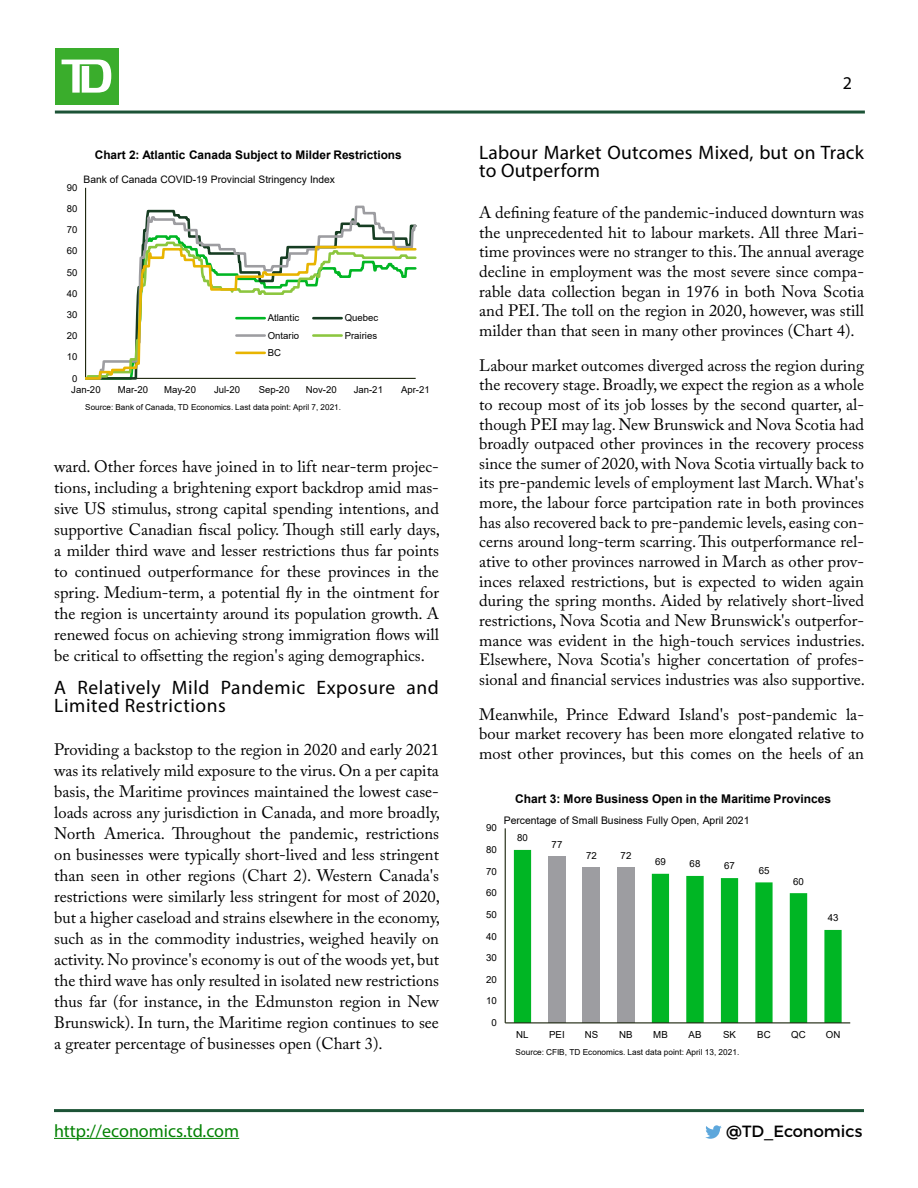
<style>
.page{position:relative;width:918px;height:1188px;background:#fff}
.page>*{position:absolute;margin:0;border:0;box-sizing:border-box;transform-origin:0 0}
.Subtitle{font:19.5px/18px "Myriad Pro";letter-spacing:.025em;color:#000}
.t1{font:18px "Myriad Pro";color:#038203}
.t2{font:18px "Myriad Pro";color:#000}
.Paragraph{font:16.5px/19.6px "Adobe Caslon Pro";color:#000;text-align:justify}
.t3{font:16.2px "Montserrat";color:#000}
.t4{font:700 12px "Arial";color:#000}
.t5{font:700 11.85px "Arial";color:#000}
.t6{font:10.35px "Arial";letter-spacing:-.005em;color:#000}
.t7{font:10.2px "Arial";letter-spacing:-.005em;color:#000}
.t8{font:9.75px "Arial";color:#000}
.t9{font:9.6px "Arial";color:#000}
.t10{font:8.25px "Arial";letter-spacing:.005em;color:#000}
.t11{font:8.1px "Arial";letter-spacing:.01em;color:#000}
</style>
<div class="page">
<hr style="left:55px;top:111px;width:810px;height:3px;background:#1c5336">
<div style="left:55px;top:48px;width:63px;height:57px;background:#3aad2c"></div>
<svg style="left:62px;top:60px;width:49px;height:33px"></svg>
<svg style="left:705px;top:1125px;width:17px;height:14px"></svg>
<hr style="left:54px;top:1138px;width:185px;height:1px;background:#038203">
<hr style="left:54px;top:1109px;width:810px;height:3px;background:#1c5336">
<hr style="left:85px;top:188px;width:1px;height:190px;background:#1a230b">
<svg style="left:86px;top:197px;width:331px;height:43px"></svg>
<svg style="left:86px;top:240px;width:328px;height:5px"></svg>
<svg style="left:86px;top:245px;width:331px;height:134px"></svg>
<hr style="left:236px;top:317px;width:29px;height:2px;background:#00b624">
<hr style="left:313px;top:317px;width:29px;height:2px;background:#163d22">
<hr style="left:236px;top:334px;width:29px;height:3px;background:#9d9da1">
<hr style="left:313px;top:334px;width:29px;height:3px;background:#8cc63f">
<hr style="left:236px;top:352px;width:29px;height:2px;background:#e8b400">
<svg style="left:514px;top:850px;width:328px;height:172px"></svg>
<hr style="left:505px;top:828px;width:1px;height:195px;background:#1a230b">
<hr style="left:505px;top:1022px;width:345px;height:1px;background:#1a230b">
<p class="t5" style="left:95px;top:147px;width:308px">Chart 2: Atlantic Canada Subject to Milder Restrictions</p>
<p class="t7" style="left:83px;top:173px;width:253px">Bank of Canada COVID-19 Provincial Stringency Index</p>
<p class="t9" style="left:67px;top:181px;width:12px">90</p>
<p class="t9" style="left:67px;top:202px;width:12px">80</p>
<p class="t9" style="left:67px;top:223px;width:12px">70</p>
<p class="t9" style="left:67px;top:244px;width:12px">60</p>
<p class="t9" style="left:67px;top:266px;width:12px">50</p>
<p class="t9" style="left:67px;top:287px;width:12px">40</p>
<p class="t9" style="left:67px;top:308px;width:12px">30</p>
<p class="t9" style="left:67px;top:329px;width:12px">20</p>
<p class="t9" style="left:67px;top:350px;width:12px">10</p>
<p class="t9" style="left:72px;top:372px;width:7px">0</p>
<p class="t9" style="left:268px;top:311px;width:33px">Atlantic</p>
<p class="t9" style="left:345px;top:311px;width:35px">Quebec</p>
<p class="t9" style="left:268px;top:329px;width:33px">Ontario</p>
<p class="t9" style="left:345px;top:329px;width:34px">Prairies</p>
<p class="t9" style="left:268px;top:346px;width:15px">BC</p>
<p class="t9" style="left:71px;top:383px;width:31px">Jan-20</p>
<p class="t9" style="left:118px;top:383px;width:32px">Mar-20</p>
<p class="t9" style="left:164px;top:383px;width:34px">May-20</p>
<p class="t9" style="left:214px;top:383px;width:28px">Jul-20</p>
<p class="t9" style="left:259px;top:383px;width:32px">Sep-20</p>
<p class="t9" style="left:306px;top:383px;width:32px">Nov-20</p>
<p class="t9" style="left:354px;top:383px;width:31px">Jan-21</p>
<p class="t9" style="left:401px;top:383px;width:30px">Apr-21</p>
<p class="t11" style="left:85px;top:402px;width:257px">Source: Bank of Canada, TD Economics. Last data point: April 7, 2021.</p>
<p class="Paragraph" style="left:54px;top:456px;width:387px;line-height:21px">ward. Other forces have joined in to lift near-term projec&shy;tions, including a brightening export backdrop amid mas&shy;sive US stimulus, strong capital spending intentions, and supportive Canadian fiscal policy. Though still early days, a milder third wave and lesser restrictions thus far points to continued outperformance for these provinces in the spring. Medium-term, a potential fly in the ointment for the region is uncertainty around its population growth. A renewed focus on achieving strong immigration flows will be critical to offsetting the region's aging demographics.</p>
<p class="Subtitle" style="left:54px;top:678px;width:386px">A Relatively Mild Pandemic Exposure and<br>Limited Restrictions</p>
<p class="Paragraph" style="left:54px;top:739px;width:387px;line-height:21px">Providing a backstop to the region in 2020 and early 2021 was its relatively mild exposure to the virus. On a per capita basis, the Maritime provinces maintained the lowest case&shy;loads across any jurisdiction in Canada, and more broadly, North America. Throughout the pandemic, restrictions on businesses were typically short-lived and less stringent than seen in other regions (Chart 2). Western Canada's restrictions were similarly less stringent for most of 2020, but a higher caseload and strains elsewhere in the economy, such as in the commodity industries, weighed heavily on activity. No province's economy is out of the woods yet, but the third wave has only resulted in isolated new restrictions thus far (for instance, in the Edmunston region in New Brunswick). In turn, the Maritime region continues to see a greater percentage of businesses open (Chart 3).</p>
<p class="t2" style="left:843px;top:72px;width:11px">2</p>
<p class="Subtitle" style="left:479px;top:143px;width:386px">Labour Market Outcomes Mixed, but on Track to Outperform</p>
<p class="Paragraph" style="left:479px;top:203px;width:386px">A defining feature of the pandemic-induced downturn was the unprecedented hit to labour markets. All three Mari&shy;time provinces were no stranger to this. The annual average decline in employment was the most severe since compa&shy;rable data collection began in 1976 in both Nova Scotia and PEI. The toll on the region in 2020, however, was still milder than that seen in many other provinces (Chart 4).</p>
<p class="Paragraph" style="left:479px;top:355px;width:387px">Labour market outcomes diverged across the region during the recovery stage. Broadly, we expect the region as a whole to recoup most of its job losses by the second quarter, al&shy;though PEI may lag. New Brunswick and Nova Scotia had broadly outpaced other provinces in the recovery process since the sumer of 2020, with Nova Scotia virtually back to its pre-pandemic levels of employment last March. What's more, the labour force partcipation rate in both provinces has also recovered back to pre-pandemic levels, easing con&shy;cerns around long-term scarring. This outperformance rel&shy;ative to other provinces narrowed in March as other prov&shy;inces relaxed restrictions, but is expected to widen again during the spring months. Aided by relatively short-lived restrictions, Nova Scotia and New Brunswick's outperfor&shy;mance was evident in the high-touch services industries.<br>Elsewhere, Nova Scotia's higher concertation of profes&shy;sional and financial services industries was also supportive.</p>
<p class="Paragraph" style="left:479px;top:704px;width:386px">Meanwhile, Prince Edward Island's post-pandemic la&shy;bour market recovery has been more elongated relative to most other provinces, but this comes on the heels of an</p>
<p class="t8" style="left:486px;top:821px;width:12px">90</p>
<p class="t8" style="left:486px;top:843px;width:12px">80</p>
<p class="t8" style="left:486px;top:865px;width:12px">70</p>
<p class="t8" style="left:486px;top:886px;width:12px">60</p>
<p class="t8" style="left:486px;top:908px;width:12px">50</p>
<p class="t8" style="left:486px;top:929px;width:12px">40</p>
<p class="t8" style="left:486px;top:951px;width:12px">30</p>
<p class="t8" style="left:486px;top:973px;width:12px">20</p>
<p class="t8" style="left:486px;top:994px;width:12px">10</p>
<p class="t8" style="left:491px;top:1016px;width:7px">0</p>
<p class="t4" style="left:515px;top:790px;width:317px">Chart 3: More Business Open in the Maritime Provinces</p>
<p class="t6" style="left:504px;top:814px;width:247px">Percentage of Small Business Fully Open, April 2021</p>
<p class="t8" style="left:517px;top:831px;width:12px">80</p>
<p class="t8" style="left:552px;top:838px;width:12px">77</p>
<p class="t8" style="left:586px;top:848px;width:12px">72</p>
<p class="t8" style="left:621px;top:848px;width:12px">72</p>
<p class="t8" style="left:655px;top:855px;width:12px">69</p>
<p class="t8" style="left:690px;top:857px;width:12px">68</p>
<p class="t8" style="left:724px;top:859px;width:12px">67</p>
<p class="t8" style="left:759px;top:864px;width:12px">65</p>
<p class="t8" style="left:793px;top:874px;width:12px">60</p>
<p class="t8" style="left:828px;top:911px;width:12px">43</p>
<p class="t8" style="left:516px;top:1028px;width:14px">NL</p>
<p class="t8" style="left:549px;top:1028px;width:17px">PEI</p>
<p class="t8" style="left:585px;top:1028px;width:15px">NS</p>
<p class="t8" style="left:619px;top:1028px;width:15px">NB</p>
<p class="t8" style="left:653px;top:1028px;width:16px">MB</p>
<p class="t8" style="left:689px;top:1028px;width:14px">AB</p>
<p class="t8" style="left:723px;top:1028px;width:14px">SK</p>
<p class="t8" style="left:757px;top:1028px;width:15px">BC</p>
<p class="t8" style="left:791px;top:1028px;width:16px">QC</p>
<p class="t8" style="left:826px;top:1028px;width:16px">ON</p>
<p class="t10" style="left:516px;top:1046px;width:225px">Source: CFIB, TD Economics. Last data point: April 13, 2021.</p>
<p class="t1" style="left:54px;top:1119px;width:187px">http://economics.td.com</p>
<p class="t3" style="left:726px;top:1121px;width:138px">@TD_Economics</p>
</div>
